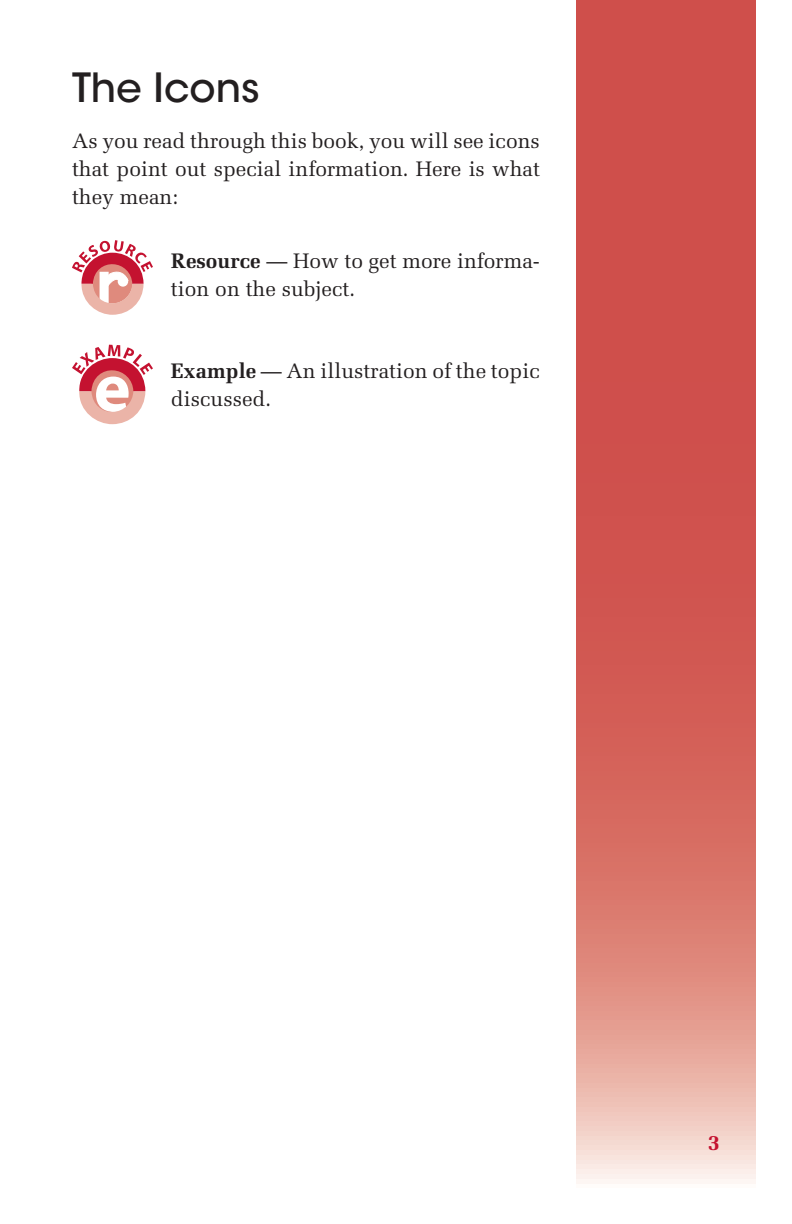
<style>
.page{position:relative;width:792px;height:1224px;background:#fff}
.page>*{position:absolute;margin:0;border:0;box-sizing:border-box;transform-origin:0 0}
.t1{font:500 40px "ITC Avant Garde Std";color:#231f20}
.t2{font:700 22px "Melior LT Std";color:#c41230}
.t3{font:21px/28px "Melior LT Std";color:#231f20}
.s1{font-weight:700}
</style>
<div class="page">
<svg style="left:576px;top:0;width:180px;height:1184px;background:#d66a63"></svg>
<svg style="left:72px;top:240px;width:81px;height:75px"></svg>
<svg style="left:72px;top:345px;width:81px;height:79px"></svg>
<h1 class="t1" style="left:72px;top:62px;width:189px">The Icons</h1>
<p class="t3" style="left:72px;top:127px;width:470px;text-align:justify">As you read through this book, you will see icons that point out special information. Here is what they mean:</p>
<p class="t3" style="left:171px;top:247px;width:370px"><span class="s1">Resource</span> — How to get more informa&shy;tion on the subject.</p>
<p class="t3" style="left:171px;top:357px;width:370px"><span class="s1">Example</span> — An illustration of the topic discussed.</p>
<p class="t2" style="left:708px;top:1130px;width:14px">3</p>
</div>
